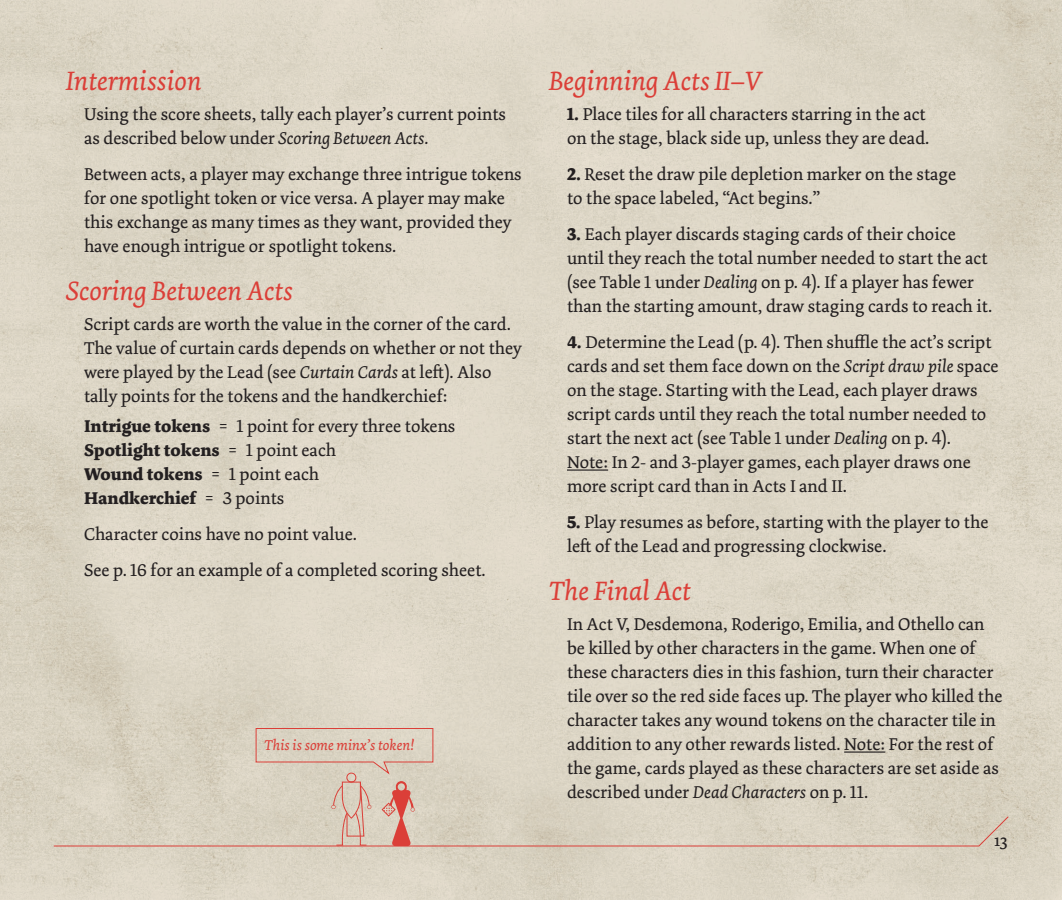
<style>
.page{position:relative;width:1062px;height:900px;background:#fff}
.page>*{position:absolute;margin:0;border:0;box-sizing:border-box;transform-origin:0 0}
.t1{font:italic 28px "Dolly Pro";color:#db3f38}
.t2{font:18px/24px "Dolly Pro";color:#231f20}
.t3{font:italic 15px "Dolly Pro";color:#db3f38}
.s1{font-style:italic}
.s2{font-weight:700}
</style>
<div class="page">
<img style="left:0;top:0;width:1062px;height:900px">
<hr style="left:567px;top:469px;width:41px;height:2px;background:#231f20">
<svg style="left:53px;top:728px;width:957px;height:119px;background:#d9cfbe"></svg>
<h1 class="t1" style="left:66px;top:63px;width:137px">Intermission</h1>
<p class="t2" style="left:84px;top:102px;width:424px">Using the score sheets, tally each player’s current points as described below under <span class="s1">Scoring Between Acts.</span></p>
<p class="t2" style="left:84px;top:162px;width:439px">Between acts, a player may exchange three intrigue tokens for one spotlight token or vice versa. A player may make this exchange as many times as they want, provided they have enough intrigue or spotlight tokens.</p>
<h1 class="t1" style="left:66px;top:273px;width:229px">Scoring Between Acts</h1>
<p class="t2" style="left:84px;top:312px;width:439px">Script cards are worth the value in the corner of the card.<br>The value of curtain cards depends on whether or not they were played by the Lead (see <span class="s1">Curtain Cards</span> at left). Also tally points for the tokens and the handkerchief:</p>
<p class="t2" style="left:84px;top:414px;width:373px"><span class="s2">Intrigue tokens</span> = 1 point for every three tokens<br><span class="s2">Spotlight tokens</span> = 1 point each<br><span class="s2">Wound tokens</span> = 1 point each<br><span class="s2">Handkerchief</span> = 3 points</p>
<p class="t2" style="left:84px;top:516px;width:403px;line-height:36px">Character coins have no point value.<br>See p. 16 for an example of a completed scoring sheet.</p>
<p class="t3" style="left:265px;top:735px;width:152px">This is some minx’s token!</p>
<h1 class="t1" style="left:549px;top:63px;width:214px">Beginning Acts II–V</h1>
<p class="t2" style="left:567px;top:102px;width:364px"><span class="s2">1.</span> Place tiles for all characters starring in the act on the stage, black side up, unless they are dead.</p>
<p class="t2" style="left:567px;top:162px;width:391px"><span class="s2">2.</span> Reset the draw pile depletion marker on the stage to the space labeled, “Act begins.”</p>
<p class="t2" style="left:567px;top:222px;width:427px"><span class="s2">3.</span> Each player discards staging cards of their choice until they reach the total number needed to start the act (see Table 1 under <span class="s1">Dealing</span> on p. 4). If a player has fewer than the starting amount, draw staging cards to reach it.</p>
<p class="t2" style="left:567px;top:330px;width:433px"><span class="s2">4.</span> Determine the Lead (p. 4). Then shuffle the act’s script cards and set them face down on the <span class="s1">Script draw pile</span> space on the stage. Starting with the Lead, each player draws script cards until they reach the total number needed to start the next act (see Table 1 under <span class="s1">Dealing</span> on p. 4).<br>Note: In 2- and 3-player games, each player draws one more script card than in Acts I and II.</p>
<p class="t2" style="left:567px;top:510px;width:423px"><span class="s2">5.</span> Play resumes as before, starting with the player to the left of the Lead and progressing clockwise.</p>
<h1 class="t1" style="left:549px;top:573px;width:144px">The Final Act</h1>
<p class="t2" style="left:567px;top:612px;width:437px">In Act V, Desdemona, Roderigo, Emilia, and Othello can be killed by other characters in the game. When one of these characters dies in this fashion, turn their character tile over so the red side faces up. The player who killed the character takes any wound tokens on the character tile in addition to any other rewards listed. Note: For the rest of the game, cards played as these characters are set aside as described under <span class="s1">Dead Characters</span> on p. 11.</p>
<p class="t2" style="left:994px;top:828px;width:15px">13</p>
</div>
